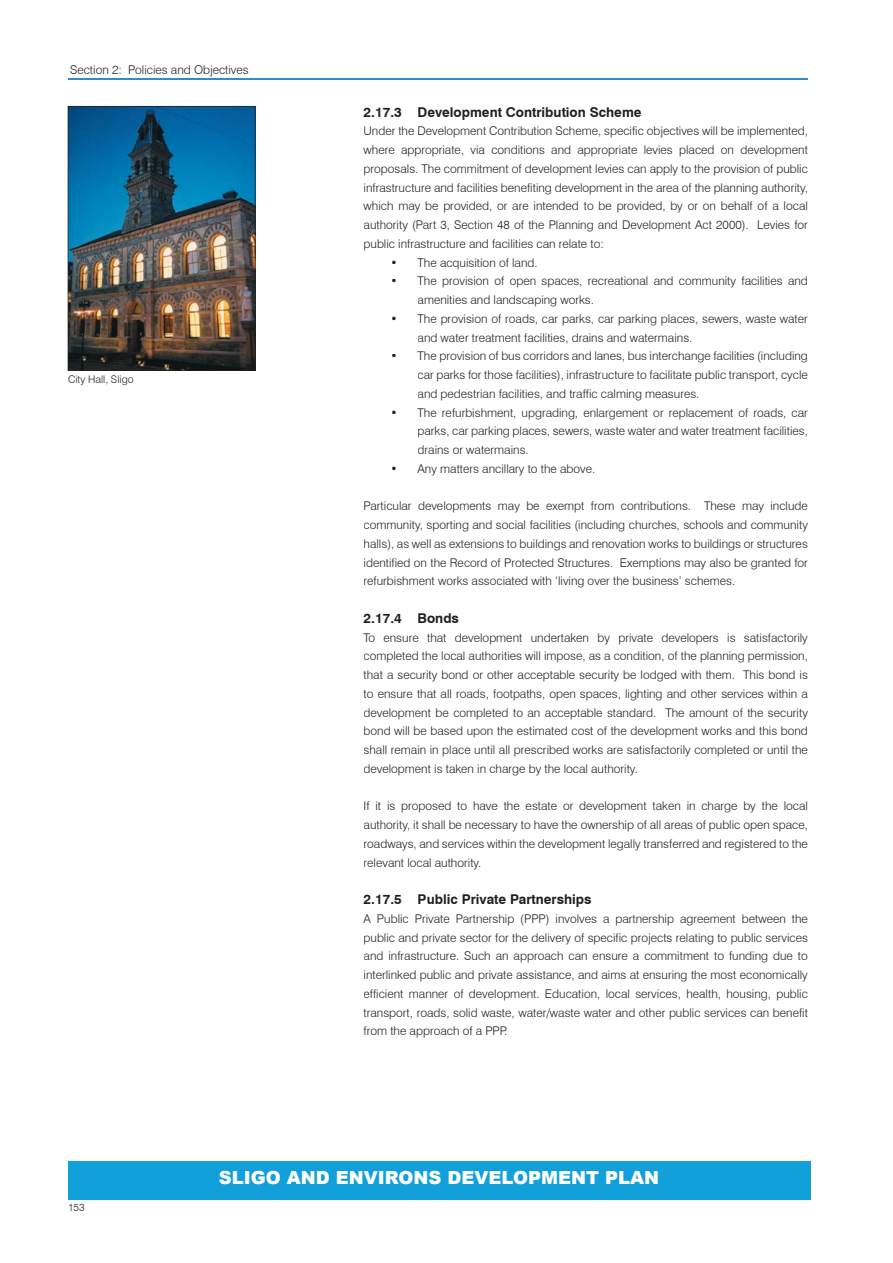
<style>
.page{position:relative;width:893px;height:1263px;background:#fff}
.page>*{position:absolute;margin:0;border:0;box-sizing:border-box;transform-origin:0 0}
.t1{font:900 18px "Arial";color:#fff}
.t2{font:700 13.5px "Swiss 721 BT";color:#231f20}
.t3{font:300 12px/18.8px "Swiss 721 BT";color:#231f20;text-align:justify}
.t4{font:300 10.5px "Swiss 721 BT";color:#231f20}
</style>
<div class="page">
<div style="left:68px;top:1161px;width:742px;height:38px;background:#12a0db"></div>
<hr style="left:68px;top:79px;width:740px;height:1px;background:#328ccb">
<img style="left:69px;top:107px;width:186px;height:263px">
<hr style="left:68px;top:106px;width:1px;height:265px;background:#231f20">
<hr style="left:68px;top:370px;width:187px;height:1px;background:#231f20">
<hr style="left:255px;top:106px;width:1px;height:265px;background:#231f20">
<hr style="left:68px;top:106px;width:187px;height:1px;background:#231f20">
<p class="t3" style="left:70px;top:60px;width:180px">Section 2: Policies and Objectives</p>
<p class="t4" style="left:68px;top:373px;width:67px">City Hall, Sligo</p>
<p class="t2" style="left:364px;top:104px;width:279px">2.17.3 Development Contribution Scheme</p>
<p class="t3" style="left:364px;top:122px;width:446px">Under the Development Contribution Scheme, specific objectives will be implemented, where appropriate, via conditions and appropriate levies placed on development proposals. The commitment of development levies can apply to the provision of public infrastructure and facilities benefiting development in the area of the planning authority, which may be provided, or are intended to be provided, by or on behalf of a local authority (Part 3, Section 48 of the Planning and Development Act 2000). Levies for public infrastructure and facilities can relate to:</p>
<p class="t3" style="left:391px;top:253px;width:149px">• The acquisition of land.</p>
<p class="t3" style="left:418px;top:272px;width:392px;text-indent:-27px">• The provision of open spaces, recreational and community facilities and amenities and landscaping works.</p>
<p class="t3" style="left:418px;top:309px;width:392px;text-indent:-27px">• The provision of roads, car parks, car parking places, sewers, waste water and water treatment facilities, drains and watermains.</p>
<p class="t3" style="left:418px;top:347px;width:392px;text-indent:-27px">• The provision of bus corridors and lanes, bus interchange facilities (including car parks for those facilities), infrastructure to facilitate public transport, cycle and pedestrian facilities, and traffic calming measures.</p>
<p class="t3" style="left:418px;top:403px;width:392px;text-indent:-27px">• The refurbishment, upgrading, enlargement or replacement of roads, car parks, car parking places, sewers, waste water and water treatment facilities, drains or watermains.</p>
<p class="t3" style="left:391px;top:459px;width:206px">• Any matters ancillary to the above.</p>
<p class="t3" style="left:364px;top:497px;width:446px">Particular developments may be exempt from contributions. These may include community, sporting and social facilities (including churches, schools and community halls), as well as extensions to buildings and renovation works to buildings or structures identified on the Record of Protected Structures. Exemptions may also be granted for refurbishment works associated with ‘living over the business’ schemes.</p>
<p class="t2" style="left:364px;top:610px;width:97px">2.17.4 Bonds</p>
<p class="t3" style="left:364px;top:628px;width:446px">To ensure that development undertaken by private developers is satisfactorily completed the local authorities will impose, as a condition, of the planning permission, that a security bond or other acceptable security be lodged with them. This bond is to ensure that all roads, footpaths, open spaces, lighting and other services within a development be completed to an acceptable standard. The amount of the security bond will be based upon the estimated cost of the development works and this bond shall remain in place until all prescribed works are satisfactorily completed or until the development is taken in charge by the local authority.</p>
<p class="t3" style="left:364px;top:797px;width:446px">If it is proposed to have the estate or development taken in charge by the local authority, it shall be necessary to have the ownership of all areas of public open space, roadways, and services within the development legally transferred and registered to the relevant local authority.</p>
<p class="t2" style="left:364px;top:891px;width:229px">2.17.5 Public Private Partnerships</p>
<p class="t3" style="left:364px;top:909px;width:446px">A Public Private Partnership (PPP) involves a partnership agreement between the public and private sector for the delivery of specific projects relating to public services and infrastructure. Such an approach can ensure a commitment to funding due to interlinked public and private assistance, and aims at ensuring the most economically efficient manner of development. Education, local services, health, housing, public transport, roads, solid waste, water/waste water and other public services can benefit from the approach of a PPP.</p>
<p class="t4" style="left:68px;top:1200px;width:18px">153</p>
<h1 class="t1" style="left:219px;top:1165px;width:442px">SLIGO AND ENVIRONS DEVELOPMENT PLAN</h1>
</div>
